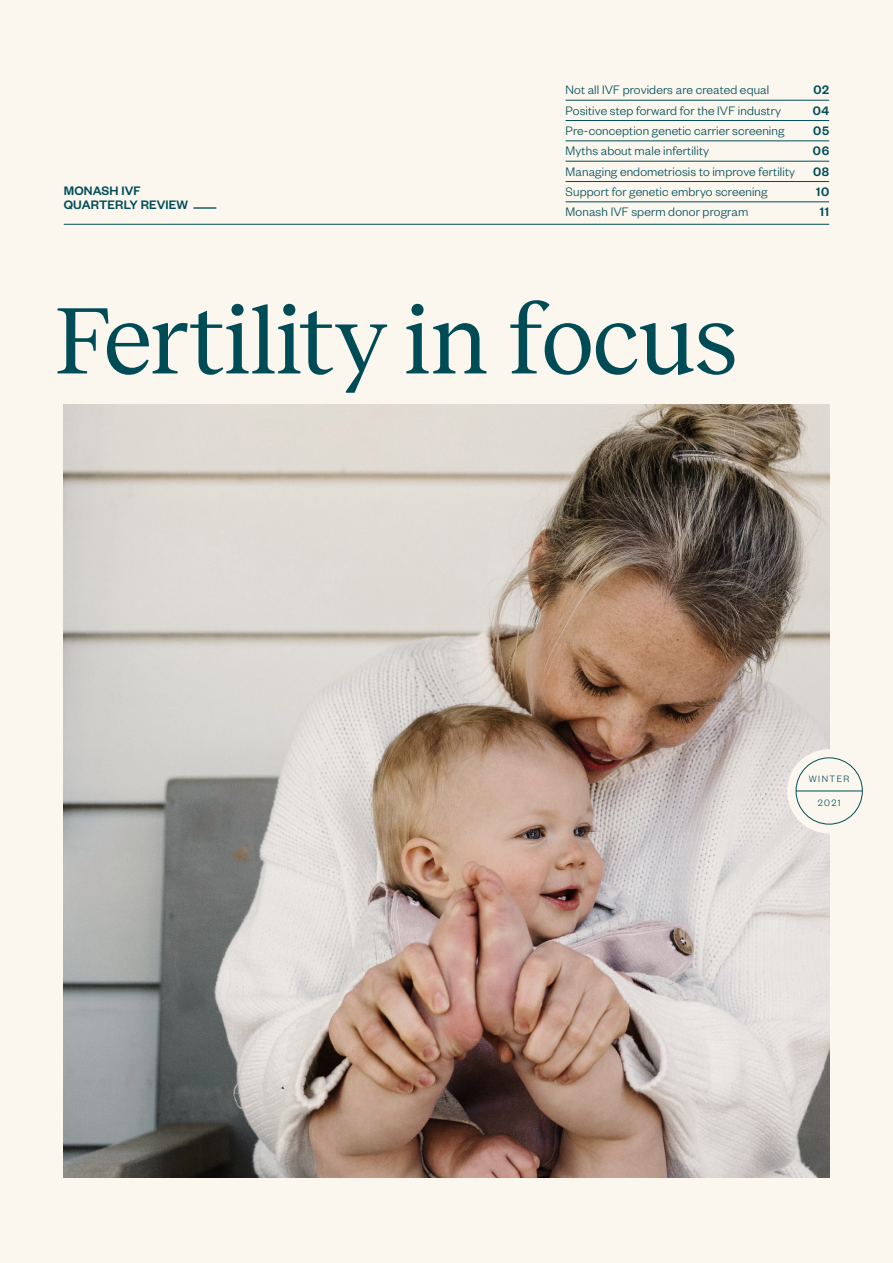
<style>
.page{position:relative;width:893px;height:1263px;background:#fbf7ef}
.page>*{position:absolute;margin:0;border:0;box-sizing:border-box;transform-origin:0 0}
.t1{font:97.5px "Reckless";letter-spacing:-.015em;color:#004c56}
.t2{font:300 13.5px "Founders Grotesk";letter-spacing:.01em;color:#004c56}
.t3{font:500 13.5px/13.5px "Founders Grotesk";letter-spacing:.01em;color:#004c56}
.t4{font:300 10.2px "Founders Grotesk";letter-spacing:.14em;color:#004c56}
</style>
<div class="page">
<img style="left:64px;top:405px;width:765px;height:773px">
<div style="left:787px;top:749px;width:84px;height:84px;background:#fbf7ef;border-radius:50%"></div>
<div style="left:796px;top:758px;width:67px;height:66px;border:1px solid #004c56;border-radius:50%"></div>
<hr style="left:796px;top:791px;width:66px;height:1px;background:#004c56">
<hr style="left:566px;top:100px;width:263px;height:1px;background:#004c56">
<hr style="left:566px;top:120px;width:263px;height:1px;background:#004c56">
<hr style="left:566px;top:141px;width:263px;height:1px;background:#004c56">
<hr style="left:566px;top:161px;width:263px;height:1px;background:#004c56">
<hr style="left:566px;top:181px;width:263px;height:1px;background:#004c56">
<hr style="left:566px;top:202px;width:263px;height:1px;background:#004c56">
<hr style="left:64px;top:224px;width:765px;height:1px;background:#004c56">
<hr style="left:193px;top:207px;width:23px;height:2px;background:#004c56">
<p class="t3" style="left:64px;top:183px;width:126px">MONASH IVF<br>QUARTERLY REVIEW</p>
<p class="t2" style="left:566px;top:82px;width:205px">Not all IVF providers are created equal</p>
<p class="t3" style="left:813px;top:82px;width:17px">02</p>
<p class="t2" style="left:566px;top:102px;width:217px">Positive step forward for the IVF industry</p>
<p class="t3" style="left:813px;top:103px;width:18px">04</p>
<p class="t2" style="left:566px;top:122px;width:220px">Pre-conception genetic carrier screening</p>
<p class="t3" style="left:813px;top:123px;width:17px">05</p>
<p class="t2" style="left:566px;top:143px;width:145px">Myths about male infertility</p>
<p class="t3" style="left:813px;top:143px;width:18px">06</p>
<p class="t2" style="left:566px;top:163px;width:231px">Managing endometriosis to improve fertility</p>
<p class="t3" style="left:813px;top:164px;width:18px">08</p>
<p class="t2" style="left:566px;top:183px;width:204px">Support for genetic embryo screening</p>
<p class="t3" style="left:816px;top:184px;width:15px">10</p>
<p class="t2" style="left:566px;top:204px;width:184px">Monash IVF sperm donor program</p>
<p class="t3" style="left:820px;top:204px;width:11px">11</p>
<h1 class="t1" style="left:55px;top:270px;width:685px">Fertility in focus</h1>
<p class="t4" style="left:809px;top:772px;width:42px">WINTER</p>
<p class="t4" style="left:818px;top:796px;width:25px">2021</p>
</div>
